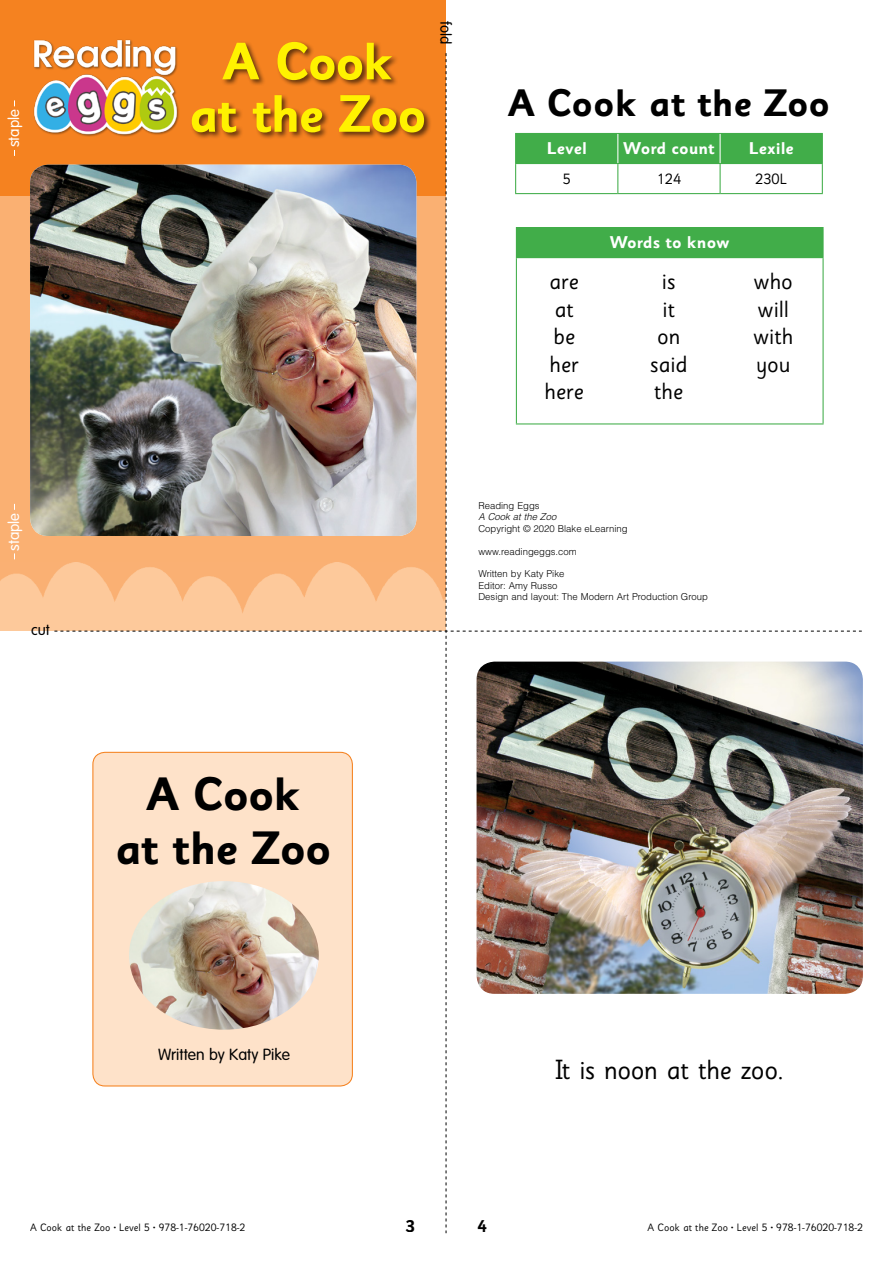
<style>
.page{position:relative;width:893px;height:1263px;background:#fff}
.page>*{position:absolute;margin:0;border:0;box-sizing:border-box;transform-origin:0 0}
.t1{font:700 52.35px/52.3px "Sassoon Sans";letter-spacing:-.035em;color:#fff200;text-align:center}
.t2{font:700 46.65px/54.2px "Sassoon Sans";letter-spacing:-.02em;color:#000;text-align:center}
.t3{font:700 38.25px "Sassoon Sans";color:#000}
.t4{font:27.6px "Sassoon Sans";letter-spacing:-.015em;color:#000}
.t5{font:23.4px/27.6px "Sassoon Sans";letter-spacing:-.005em;color:#000;text-align:center}
.t6{font:700 16.95px "Sassoon Sans";color:#fff}
.t7{font:700 16.95px "Sassoon Sans";color:#000}
.t8{font:300 15.9px "VAG Rounded";color:#000}
.t9{font:300 15px "VAG Rounded";color:#fff}
.t10{font:300 15px "VAG Rounded";color:#000}
.t11{font:14.85px "Sassoon Sans";color:#000}
.t12{font:10.65px "Sassoon Sans";color:#000}
.t13{font:300 9.6px/11.4px "Helvetica";color:#000}
.t14{font:italic 300 9.6px "Helvetica";color:#000}
.s1{font-family:"Sassoon Sans Alt"}
</style>
<div class="page">
<div style="left:0;top:0;width:446px;height:631px;background:#fab072"></div>
<div style="left:0;top:0;width:446px;height:195px;background:#f58220"></div>
<img style="left:0;top:573px;width:54px;height:58px">
<img style="left:30px;top:165px;width:24px;height:371px">
<div style="left:190px;top:40px;width:242px;height:100px;background:#000;opacity:.6"></div>
<img style="left:33px;top:39px;width:145px;height:96px">
<img style="left:54px;top:53px;width:808px;height:1180px">
<p class="t9" style="left:5px;top:147px;width:40px;rotate:-90deg">staple</p>
<p class="t9" style="left:5px;top:551px;width:40px;rotate:-90deg">staple</p>
<p class="t10" style="left:31px;top:621px;width:20px">cut</p>
<h1 class="t1" style="left:189px;top:36px;width:239px">A Cook<br>at the Zoo</h1>
<p class="t10" style="left:454px;top:21px;width:25px;rotate:90deg">fold</p>
<h3 class="t3" style="left:508px;top:80px;width:324px">A Cook at the Zoo</h3>
<h3 class="t6" style="left:546px;top:138px;width:42px">Level</h3>
<h3 class="t6" style="left:623px;top:138px;width:93px">Word count</h3>
<h3 class="t6" style="left:748px;top:138px;width:47px">Lexile</h3>
<h3 class="t11" style="left:563px;top:170px;width:10px">5</h3>
<h3 class="t11" style="left:657px;top:170px;width:26px">124</h3>
<h3 class="t11" style="left:755px;top:170px;width:33px">230L</h3>
<h3 class="t6" style="left:610px;top:232px;width:122px">Words to know</h3>
<h3 class="t5" style="left:545px;top:268px;width:41px">are at be her here</h3>
<h3 class="t5" style="left:650px;top:268px;width:39px">is<br>it on said the</h3>
<h3 class="t5" style="left:753px;top:268px;width:42px;text-align:left">who will with you</h3>
<p class="t13" style="left:478px;top:499px;width:63px">Reading Eggs</p>
<p class="t14" style="left:478px;top:511px;width:80px">A Cook at the Zoo</p>
<p class="t13" style="left:478px;top:522px;width:151px">Copyright © 2020 Blake eLearning</p>
<p class="t13" style="left:478px;top:545px;width:100px">www.readingeggs.com</p>
<p class="t13" style="left:478px;top:568px;width:231px">Written by Katy Pike<br>Editor: Amy Russo<br>Design and layout: The Modern Art Production Group</p>
<h2 class="t2" style="left:115px;top:767px;width:218px">A Cook<br>at the Zoo</h2>
<h3 class="t8" style="left:158px;top:1045px;width:133px">Written by Katy Pike</h3>
<p class="t12" style="left:30px;top:1220px;width:217px">A Cook at the Zoo • Level 5 • 978-1-76020-718-2</p>
<h3 class="t7" style="left:406px;top:1215px;width:11px">3</h3>
<h3 class="t4" style="left:555px;top:1053px;width:230px"><span class="s1">I</span>t is noon at the zoo.</h3>
<h3 class="t7" style="left:478px;top:1215px;width:11px">4</h3>
<p class="t12" style="left:648px;top:1220px;width:217px">A Cook at the Zoo • Level 5 • 978-1-76020-718-2</p>
</div>
